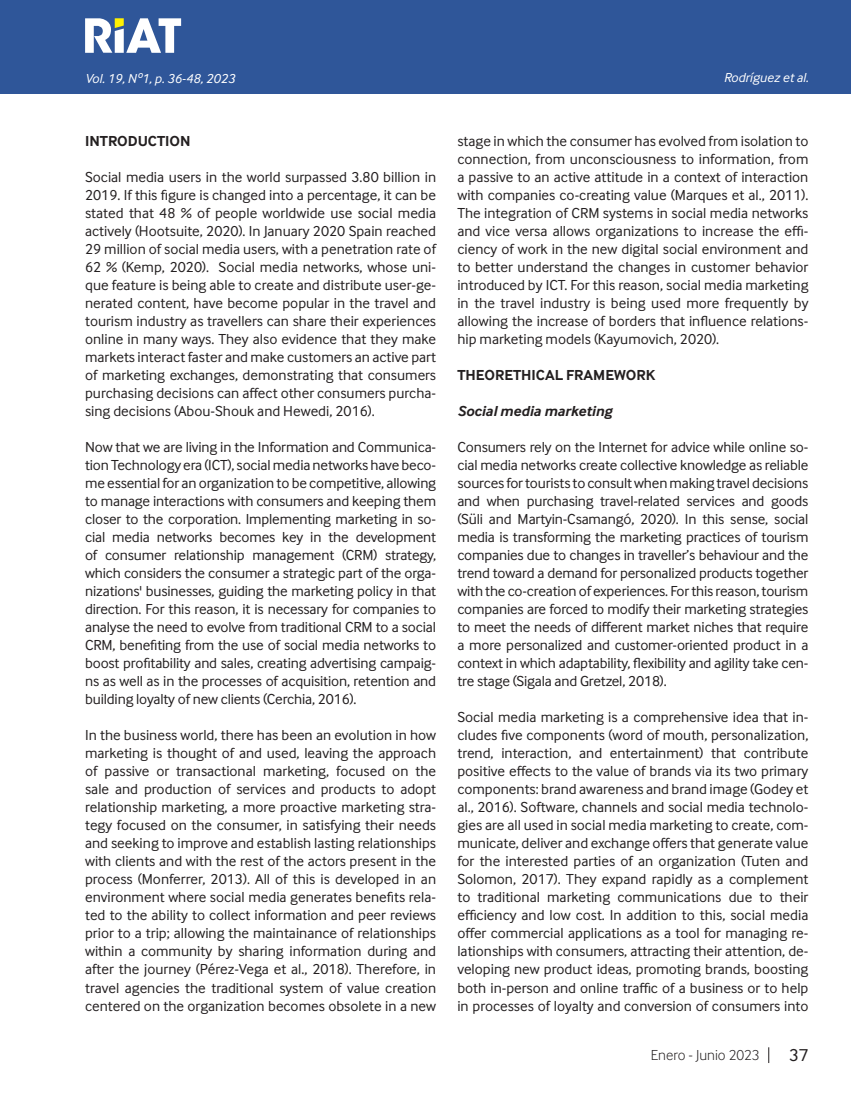
<style>
.page{position:relative;width:851px;height:1106px;background:#fff}
.page>*{position:absolute;margin:0;border:0;box-sizing:border-box;transform-origin:0 0}
.t1{font:18px "Inter Face";color:#231f20}
.Cuerpo_de_Texto{font:15px/18px "Inter Face";color:#231f20;text-align:justify}
.Cuerpo_de_Texto-2{font:700 15px "Inter Face";color:#231f20}
.Cuerpo_de_Texto-3{font:italic 700 15px "Inter Face";color:#231f20}
.t2{font:300 15px "Inter Face";color:#231f20}
.Cuño_de_pagina{font:italic 13.5px "Inter Face";color:#fff}
</style>
<div class="page">
<div style="left:0;top:0;width:850px;height:94px;background:#2f5699"></div>
<svg style="left:768px;top:1047px;width:1px;height:16px"></svg>
<svg style="left:85px;top:18px;width:96px;height:35px"></svg>
<p class="Cuño_de_pagina" style="left:85px;top:71px;width:151px">Vol. 19, Nº1, p. 36-48, 2023</p>
<p class="Cuño_de_pagina" style="left:723px;top:70px;width:86px">Rodríguez et al.</p>
<p class="Cuerpo_de_Texto-2" style="left:85px;top:132px;width:107px">INTRODUCTION</p>
<p class="Cuerpo_de_Texto" style="left:85px;top:168px;width:352px">Social media users in the world surpassed 3.80 billion in 2019. If this figure is changed into a percentage, it can be stated that 48 % of people worldwide use social media actively (Hootsuite, 2020). In January 2020 Spain reached 29 million of social media users, with a penetration rate of 62 % (Kemp, 2020). Social media networks, whose uni&shy;que feature is being able to create and distribute user-ge&shy;nerated content, have become popular in the travel and tourism industry as travellers can share their experiences online in many ways. They also evidence that they make markets interact faster and make customers an active part of marketing exchanges, demonstrating that consumers purchasing decisions can affect other consumers purcha&shy;sing decisions (Abou-Shouk and Hewedi, 2016).</p>
<p class="Cuerpo_de_Texto" style="left:85px;top:438px;width:352px">Now that we are living in the Information and Communica&shy;tion Technology era (ICT), social media networks have beco&shy;me essential for an organization to be competitive, allowing to manage interactions with consumers and keeping them closer to the corporation. Implementing marketing in so&shy;cial media networks becomes key in the development of consumer relationship management (CRM) strategy, which considers the consumer a strategic part of the orga&shy;nizations' businesses, guiding the marketing policy in that direction. For this reason, it is necessary for companies to analyse the need to evolve from traditional CRM to a social CRM, benefiting from the use of social media networks to boost profitability and sales, creating advertising campaig&shy;ns as well as in the processes of acquisition, retention and building loyalty of new clients (Cerchia, 2016).</p>
<p class="Cuerpo_de_Texto" style="left:85px;top:726px;width:352px">In the business world, there has been an evolution in how marketing is thought of and used, leaving the approach of passive or transactional marketing, focused on the sale and production of services and products to adopt relationship marketing, a more proactive marketing stra&shy;tegy focused on the consumer, in satisfying their needs and seeking to improve and establish lasting relationships with clients and with the rest of the actors present in the process (Monferrer, 2013). All of this is developed in an environment where social media generates benefits rela&shy;ted to the ability to collect information and peer reviews prior to a trip; allowing the maintainance of relationships within a community by sharing information during and after the journey (Pérez-Vega et al., 2018). Therefore, in travel agencies the traditional system of value creation centered on the organization becomes obsolete in a new</p>
<p class="Cuerpo_de_Texto" style="left:457px;top:132px;width:352px">stage in which the consumer has evolved from isolation to connection, from unconsciousness to information, from a passive to an active attitude in a context of interaction with companies co-creating value (Marques et al., 2011).<br>The integration of CRM systems in social media networks and vice versa allows organizations to increase the effi&shy;ciency of work in the new digital social environment and to better understand the changes in customer behavior introduced by ICT. For this reason, social media marketing in the travel industry is being used more frequently by allowing the increase of borders that influence relations&shy;hip marketing models (Kayumovich, 2020).</p>
<p class="Cuerpo_de_Texto-2" style="left:457px;top:366px;width:199px">THEORETHICAL FRAMEWORK</p>
<p class="Cuerpo_de_Texto-3" style="left:457px;top:402px;width:156px">Social media marketing</p>
<p class="Cuerpo_de_Texto" style="left:457px;top:438px;width:352px">Consumers rely on the Internet for advice while online so&shy;cial media networks create collective knowledge as reliable sources for tourists to consult when making travel decisions and when purchasing travel-related services and goods (Süli and Martyin-Csamangó, 2020). In this sense, social media is transforming the marketing practices of tourism companies due to changes in traveller’s behaviour and the trend toward a demand for personalized products together with the co-creation of experiences. For this reason, tourism companies are forced to modify their marketing strategies to meet the needs of different market niches that require a more personalized and customer-oriented product in a context in which adaptability, flexibility and agility take cen&shy;tre stage (Sigala and Gretzel, 2018).</p>
<p class="Cuerpo_de_Texto" style="left:457px;top:708px;width:352px">Social media marketing is a comprehensive idea that in&shy;cludes five components (word of mouth, personalization, trend, interaction, and entertainment) that contribute positive effects to the value of brands via its two primary components: brand awareness and brand image (Godey et al., 2016). Software, channels and social media technolo&shy;gies are all used in social media marketing to create, com&shy;municate, deliver and exchange offers that generate value for the interested parties of an organization (Tuten and Solomon, 2017). They expand rapidly as a complement to traditional marketing communications due to their efficiency and low cost. In addition to this, social media offer commercial applications as a tool for managing re&shy;lationships with consumers, attracting their attention, de&shy;veloping new product ideas, promoting brands, boosting both in-person and online traffic of a business or to help in processes of loyalty and conversion of consumers into</p>
<p class="t2" style="left:651px;top:1046px;width:110px">Enero - Junio 2023</p>
<p class="t1" style="left:789px;top:1045px;width:21px">37</p>
</div>
